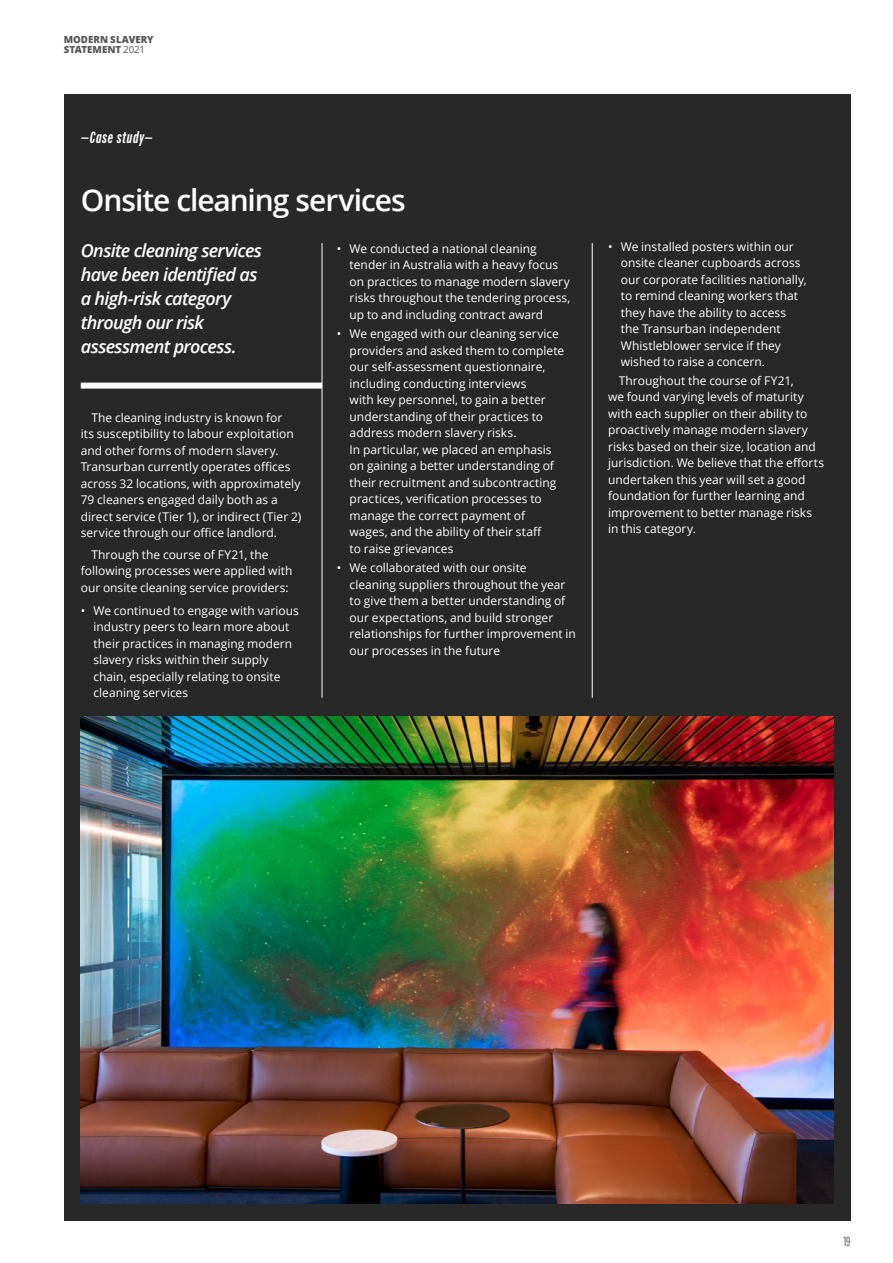
<style>
.page{position:relative;width:893px;height:1263px;background:#fff}
.page>*{position:absolute;margin:0;border:0;box-sizing:border-box;transform-origin:0 0}
.t1{font:600 30px "Open Sans";letter-spacing:-.035em;color:#fff}
.t2{font:italic 600 18px/24px "Open Sans";letter-spacing:-.035em;color:#fff}
.t3{font:italic 800 16.5px "Fairweather";letter-spacing:.04em;color:#fff}
.t4{font:13.5px "Fairweather";color:#58595b}
.t5{font:12px/16.5px "Open Sans";color:#fff}
.t6{font:800 9.75px/9.8px "Open Sans";color:#565659}
.s1{font-weight:400}
</style>
<div class="page">
<div style="left:64px;top:94px;width:786px;height:1126px;background:#292829"></div>
<hr style="left:322px;top:243px;width:1px;height:455px;background:#fff">
<hr style="left:592px;top:243px;width:1px;height:455px;background:#fff">
<img style="left:81px;top:716px;width:752px;height:487px">
<div style="left:81px;top:383px;width:241px;height:6px;background:#fff"></div>
<p class="t6" style="left:64px;top:34px;width:92px">MODERN SLAVERY<br>STATEMENT <span class="s1">2021</span></p>
<h3 class="t3" style="left:81px;top:128px;width:74px">—Case study—</h3>
<h1 class="t1" style="left:81px;top:180px;width:326px">Onsite cleaning services</h1>
<h2 class="t2" style="left:81px;top:238px;width:183px">Onsite cleaning services have been identified as a high-risk category through our risk assessment process.</h2>
<p class="t5" style="left:350px;top:240px;width:222px;text-indent:-13px">• We conducted a national cleaning tender in Australia with a heavy focus on practices to manage modern slavery risks throughout the tendering process, up to and including contract award</p>
<p class="t5" style="left:350px;top:325px;width:216px;text-indent:-13px">• We engaged with our cleaning service providers and asked them to complete our self-assessment questionnaire, including conducting interviews<br>with key personnel, to gain a better understanding of their practices to address modern slavery risks.<br>In particular, we placed an emphasis on gaining a better understanding of their recruitment and subcontracting practices, verification processes to manage the correct payment of wages, and the ability of their staff<br>to raise grievances</p>
<p class="t5" style="left:350px;top:560px;width:228px;text-indent:-13px">• We collaborated with our onsite cleaning suppliers throughout the year to give them a better understanding of our expectations, and build stronger relationships for further improvement in our processes in the future</p>
<p class="t5" style="left:81px;top:409px;width:222px;text-indent:11px">The cleaning industry is known for<br>its susceptibility to labour exploitation and other forms of modern slavery.<br>Transurban currently operates offices across 32 locations, with approximately 79 cleaners engaged daily both as a direct service (Tier 1), or indirect (Tier 2) service through our office landlord.</p>
<p class="t5" style="left:81px;top:546px;width:213px;text-indent:11px">Through the course of FY21, the following processes were applied with our onsite cleaning service providers:</p>
<p class="t5" style="left:94px;top:602px;width:207px;text-indent:-13px">• We continued to engage with various industry peers to learn more about their practices in managing modern slavery risks within their supply chain, especially relating to onsite cleaning services</p>
<p class="t5" style="left:621px;top:238px;width:187px;text-indent:-13px">• We installed posters within our onsite cleaner cupboards across our corporate facilities nationally, to remind cleaning workers that they have the ability to access the Transurban independent<br>Whistleblower service if they wished to raise a concern.</p>
<p class="t5" style="left:608px;top:372px;width:217px;text-indent:11px">Throughout the course of FY21,<br>we found varying levels of maturity with each supplier on their ability to proactively manage modern slavery risks based on their size, location and jurisdiction. We believe that the efforts undertaken this year will set a good foundation for further learning and improvement to better manage risks in this category.</p>
<p class="t4" style="left:843px;top:1234px;width:8px">19</p>
</div>
